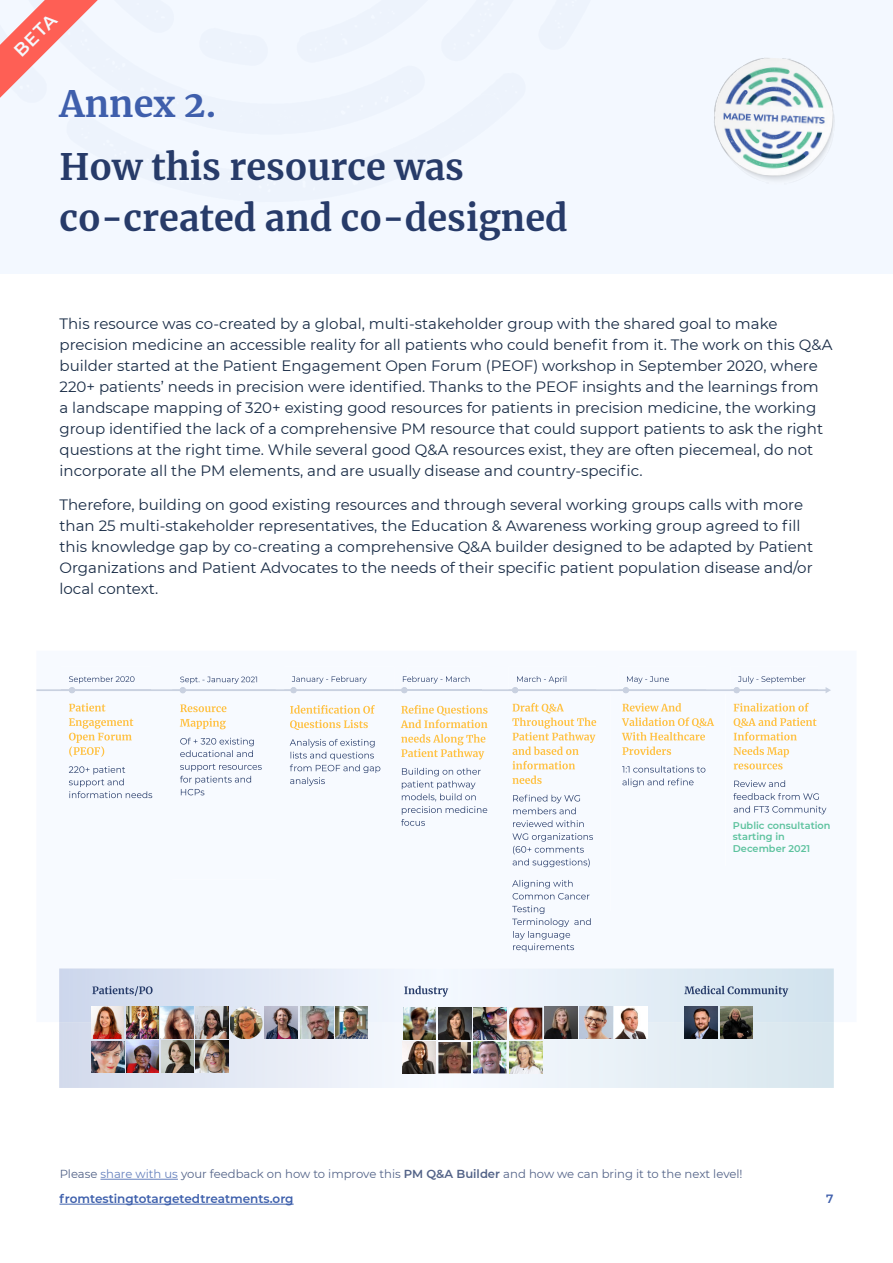
<style>
.page{position:relative;width:893px;height:1263px;background:#fff}
.page>*{position:absolute;margin:0;border:0;box-sizing:border-box;transform-origin:0 0}
.t1{font:700 36px/51px "Merriweather";color:#273b69}
.t2{font:700 36px "Merriweather";color:#3f5fac}
.t3{font:600 18px "Montserrat";color:#f4f9fd}
.t4{font:15px/21px "Montserrat";color:#182b45}
.t5{font:600 12px "Montserrat";color:#3e60ac}
.t6{font:600 12px "Montserrat";color:#3f5fac}
.t7{font:11.7px "Montserrat";color:#273b69}
.t8{font:600 9.75px/11.7px "Montserrat";color:#5cc29e}
.s1{color:#3e60ac}
.s2{font-weight:600}
</style>
<div class="page">
<hr style="left:60px;top:1204px;width:234px;height:1px;background:#3e60ac">
<hr style="left:100px;top:1179px;width:78px;height:1px;background:#3e60ac">
<div style="left:0;top:0;width:893px;height:273px;background:#f3f8ff"></div>
<img style="left:714px;top:58px;width:121px;height:123px">
<div style="left:61px;top:694px;width:107px;height:172px;background:#f7faff"></div>
<svg style="left:69px;top:703px;width:37px;height:8px"></svg>
<svg style="left:69px;top:718px;width:64px;height:39px"></svg>
<svg style="left:69px;top:766px;width:83px;height:32px"></svg>
<div style="left:393px;top:696px;width:104px;height:164px;background:#f7faff"></div>
<svg style="left:401px;top:705px;width:87px;height:23px"></svg>
<svg style="left:401px;top:734px;width:84px;height:25px"></svg>
<svg style="left:401px;top:768px;width:86px;height:58px"></svg>
<div style="left:504px;top:694px;width:106px;height:217px;background:#f7faff"></div>
<svg style="left:512px;top:703px;width:84px;height:52px"></svg>
<svg style="left:513px;top:761px;width:62px;height:8px"></svg>
<svg style="left:512px;top:775px;width:30px;height:9px"></svg>
<svg style="left:513px;top:795px;width:67px;height:19px"></svg>
<svg style="left:513px;top:820px;width:71px;height:7px"></svg>
<svg style="left:512px;top:833px;width:81px;height:34px"></svg>
<svg style="left:512px;top:880px;width:77px;height:19px"></svg>
<div style="left:172px;top:695px;width:104px;height:184px;background:#f7faff"></div>
<svg style="left:180px;top:704px;width:46px;height:8px"></svg>
<svg style="left:180px;top:718px;width:46px;height:11px"></svg>
<svg style="left:180px;top:738px;width:74px;height:19px"></svg>
<svg style="left:180px;top:764px;width:82px;height:31px"></svg>
<div style="left:282px;top:696px;width:111px;height:170px;background:#f7faff"></div>
<svg style="left:290px;top:705px;width:85px;height:9px"></svg>
<svg style="left:290px;top:720px;width:78px;height:10px"></svg>
<svg style="left:290px;top:739px;width:90px;height:47px"></svg>
<div style="left:614px;top:694px;width:110px;height:98px;background:#f7faff"></div>
<svg style="left:622px;top:703px;width:59px;height:8px"></svg>
<svg style="left:622px;top:717px;width:92px;height:23px"></svg>
<svg style="left:622px;top:746px;width:49px;height:9px"></svg>
<svg style="left:622px;top:766px;width:83px;height:6px"></svg>
<svg style="left:622px;top:778px;width:72px;height:9px"></svg>
<div style="left:726px;top:694px;width:110px;height:172px;background:#f7faff"></div>
<svg style="left:734px;top:703px;width:75px;height:8px"></svg>
<svg style="left:733px;top:717px;width:84px;height:23px"></svg>
<svg style="left:734px;top:746px;width:55px;height:11px"></svg>
<svg style="left:734px;top:763px;width:49px;height:6px"></svg>
<svg style="left:734px;top:780px;width:51px;height:7px"></svg>
<svg style="left:733px;top:793px;width:86px;height:7px"></svg>
<svg style="left:734px;top:806px;width:92px;height:8px"></svg>
<svg style="left:36px;top:676px;width:795px;height:17px"></svg>
<img style="left:59px;top:968px;width:775px;height:120px">
<img style="left:404px;top:1007px;width:32px;height:32px">
<img style="left:615px;top:1006px;width:32px;height:32px">
<img style="left:720px;top:1007px;width:33px;height:31px">
<img style="left:509px;top:1008px;width:33px;height:31px">
<img style="left:427px;top:1042px;width:33px;height:32px">
<img style="left:474px;top:1042px;width:32px;height:31px">
<img style="left:438px;top:1042px;width:33px;height:31px">
<img style="left:462px;top:1041px;width:33px;height:31px">
<img style="left:474px;top:1042px;width:21px;height:30px">
<img style="left:462px;top:1042px;width:9px;height:30px">
<img style="left:509px;top:1042px;width:33px;height:31px">
<img style="left:580px;top:1007px;width:32px;height:31px">
<img style="left:438px;top:1007px;width:33px;height:32px">
<img style="left:545px;top:1007px;width:32px;height:31px">
<img style="left:403px;top:1042px;width:33px;height:31px">
<img style="left:474px;top:1008px;width:32px;height:31px">
<img style="left:684px;top:1006px;width:33px;height:32px">
<div style="left:81px;top:970px;width:123px;height:29px;background:#d6dff0"></div>
<svg style="left:92px;top:986px;width:61px;height:10px"></svg>
<svg style="left:684px;top:986px;width:104px;height:11px"></svg>
<img style="left:126px;top:1007px;width:33px;height:31px">
<img style="left:335px;top:1007px;width:33px;height:31px">
<img style="left:91px;top:1007px;width:33px;height:32px">
<img style="left:91px;top:1072px;width:33px;height:1px">
<img style="left:91px;top:1041px;width:33px;height:31px">
<img style="left:265px;top:1007px;width:33px;height:31px">
<img style="left:196px;top:1007px;width:32px;height:31px">
<img style="left:161px;top:1041px;width:32px;height:31px">
<img style="left:230px;top:1007px;width:32px;height:31px">
<img style="left:300px;top:1007px;width:33px;height:31px">
<img style="left:126px;top:1041px;width:33px;height:31px">
<img style="left:196px;top:1041px;width:32px;height:31px">
<img style="left:161px;top:1007px;width:33px;height:32px">
<div style="left:362px;top:970px;width:115px;height:29px;background:#f2f6fe"></div>
<svg style="left:404px;top:986px;width:44px;height:11px"></svg>
<svg style="left:512px;top:905px;width:79px;height:47px"></svg>
<div style="left:396px;top:938px;width:92px;height:20px;background:#f7faff"></div>
<svg style="left:0;top:0;width:98px;height:98px"></svg>
<p class="t3" style="left:8px;top:44px;width:54px;rotate:-45deg">BETA</p>
<p class="t2" style="left:60px;top:79px;width:158px">Annex 2.</p>
<p class="t1" style="left:60px;top:141px;width:510px">How this resource was co-created and co-designed</p>
<p class="t4" style="left:60px;top:313px;width:774px">This resource was co-created by a global, multi-stakeholder group with the shared goal to make precision medicine an accessible reality for all patients who could benefit from it. The work on this Q&amp;A builder started at the Patient Engagement Open Forum (PEOF) workshop in September 2020, where 220+ patients’ needs in precision were identified. Thanks to the PEOF insights and the learnings from<br>a landscape mapping of 320+ existing good resources for patients in precision medicine, the working group identified the lack of a comprehensive PM resource that could support patients to ask the right questions at the right time. While several good Q&amp;A resources exist, they are often piecemeal, do not incorporate all the PM elements, and are usually disease and country-specific.</p>
<p class="t4" style="left:60px;top:494px;width:755px">Therefore, building on good existing resources and through several working groups calls with more than 25 multi-stakeholder representatives, the Education &amp; Awareness working group agreed to fill this knowledge gap by co-creating a comprehensive Q&amp;A builder designed to be adapted by Patient Organizations and Patient Advocates to the needs of their specific patient population disease and/or local context.</p>
<p class="t8" style="left:733px;top:819px;width:99px">Public consultation starting in<br>December 2021</p>
<p class="t7" style="left:60px;top:1166px;width:685px">Please <span class="s1">share with us</span> your feedback on how to improve this <span class="s2">PM Q&amp;A Builder</span> and how we can bring it to the next level!</p>
<p class="t5" style="left:60px;top:1190px;width:236px">fromtestingtotargetedtreatments.org</p>
<p class="t6" style="left:826px;top:1190px;width:9px">7</p>
</div>
